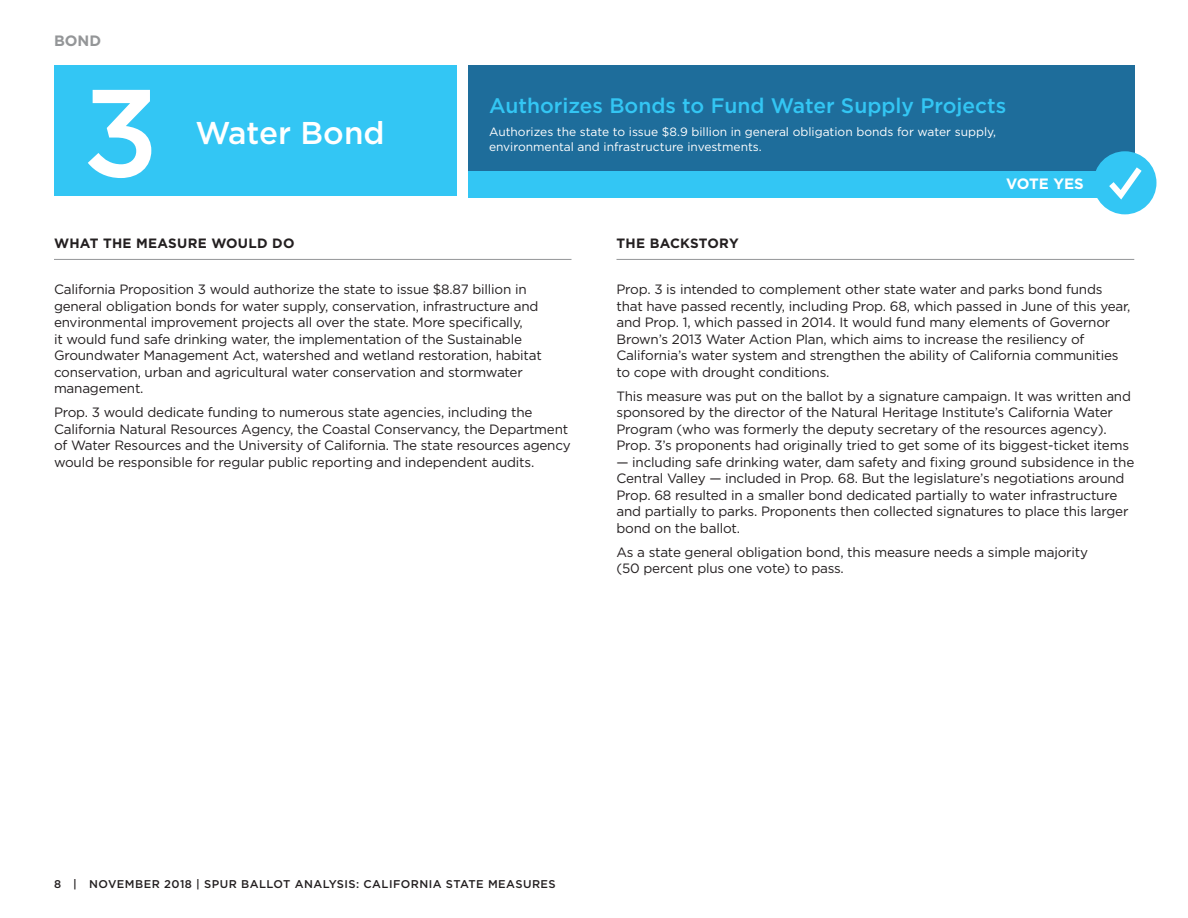
<style>
.page{position:relative;width:1188px;height:918px;background:#fff}
.page>*{position:absolute;margin:0;border:0;box-sizing:border-box;transform-origin:0 0}
.t1{font:500 123.9px "Gotham";color:#fff}
.t2{font:500 31.5px "Gotham";color:#fff}
.t3{font:500 21px "Gotham";color:#33c6f4}
.t4{font:700 15px "Gotham";color:#fff}
.t5{font:700 15px "Gotham";color:#949698}
.t6{font:13.5px/16.5px "Gotham";letter-spacing:-.015em;color:#231f20}
.t7{font:700 13.5px "Gotham";letter-spacing:.02em;color:#231f20}
.t8{font:12px/15px "Gotham";color:#fff}
.t9{font:500 11.25px "Gotham";letter-spacing:.04em;color:#231f20}
</style>
<div class="page">
<div style="left:468px;top:66px;width:666px;height:130px;background:#1e6d9b"></div>
<div style="left:54px;top:66px;width:403px;height:130px;background:#33c6f4"></div>
<div style="left:1093px;top:151px;width:63px;height:63px;background:#33c6f4;border-radius:50%"></div>
<svg style="left:1109px;top:167px;width:33px;height:33px"></svg>
<div style="left:468px;top:171px;width:632px;height:27px;background:#33c6f4"></div>
<hr style="left:617px;top:259px;width:517px;height:1px;background:#949698">
<hr style="left:54px;top:259px;width:518px;height:1px;background:#949698">
<p class="t5" style="left:54px;top:31px;width:49px">BOND</p>
<h1 class="t1" style="left:82px;top:52px;width:78px">3</h1>
<h2 class="t2" style="left:195px;top:112px;width:191px">Water Bond</h2>
<h3 class="t3" style="left:489px;top:91px;width:519px">Authorizes Bonds to Fund Water Supply Projects</h3>
<p class="t8" style="left:489px;top:124px;width:509px">Authorizes the state to issue $8.9 billion in general obligation bonds for water supply, environmental and infrastructure investments.</p>
<p class="t4" style="left:1006px;top:174px;width:79px">VOTE YES</p>
<p class="t7" style="left:54px;top:234px;width:242px">WHAT THE MEASURE WOULD DO</p>
<p class="t6" style="left:54px;top:281px;width:489px">California Proposition 3 would authorize the state to issue $8.87 billion in general obligation bonds for water supply, conservation, infrastructure and environmental improvement projects all over the state. More specifically,<br>it would fund safe drinking water, the implementation of the Sustainable Groundwater Management Act, watershed and wetland restoration, habitat conservation, urban and agricultural water conservation and stormwater management.</p>
<p class="t6" style="left:54px;top:404px;width:518px">Prop. 3 would dedicate funding to numerous state agencies, including the California Natural Resources Agency, the Coastal Conservancy, the Department of Water Resources and the University of California. The state resources agency would be responsible for regular public reporting and independent audits.</p>
<p class="t7" style="left:617px;top:234px;width:124px">THE BACKSTORY</p>
<p class="t6" style="left:617px;top:281px;width:515px">Prop. 3 is intended to complement other state water and parks bond funds that have passed recently, including Prop. 68, which passed in June of this year, and Prop. 1, which passed in 2014. It would fund many elements of Governor Brown’s 2013 Water Action Plan, which aims to increase the resiliency of California’s water system and strengthen the ability of California communities to cope with drought conditions.</p>
<p class="t6" style="left:617px;top:387px;width:516px">This measure was put on the ballot by a signature campaign. It was written and sponsored by the director of the Natural Heritage Institute’s California Water Program (who was formerly the deputy secretary of the resources agency).<br>Prop. 3’s proponents had originally tried to get some of its biggest-ticket items</p>
<p class="t6" style="left:617px;top:453px;width:519px">— including safe drinking water, dam safety and fixing ground subsidence in the Central Valley — included in Prop. 68. But the legislature’s negotiations around Prop. 68 resulted in a smaller bond dedicated partially to water infrastructure and partially to parks. Proponents then collected signatures to place this larger bond on the ballot.</p>
<p class="t6" style="left:617px;top:543px;width:473px">As a state general obligation bond, this measure needs a simple majority (50 percent plus one vote) to pass.</p>
<p class="t9" style="left:54px;top:877px;width:24px">8 |</p>
<p class="t9" style="left:89px;top:877px;width:468px">NOVEMBER 2018 | SPUR BALLOT ANALYSIS: CALIFORNIA STATE MEASURES</p>
</div>
